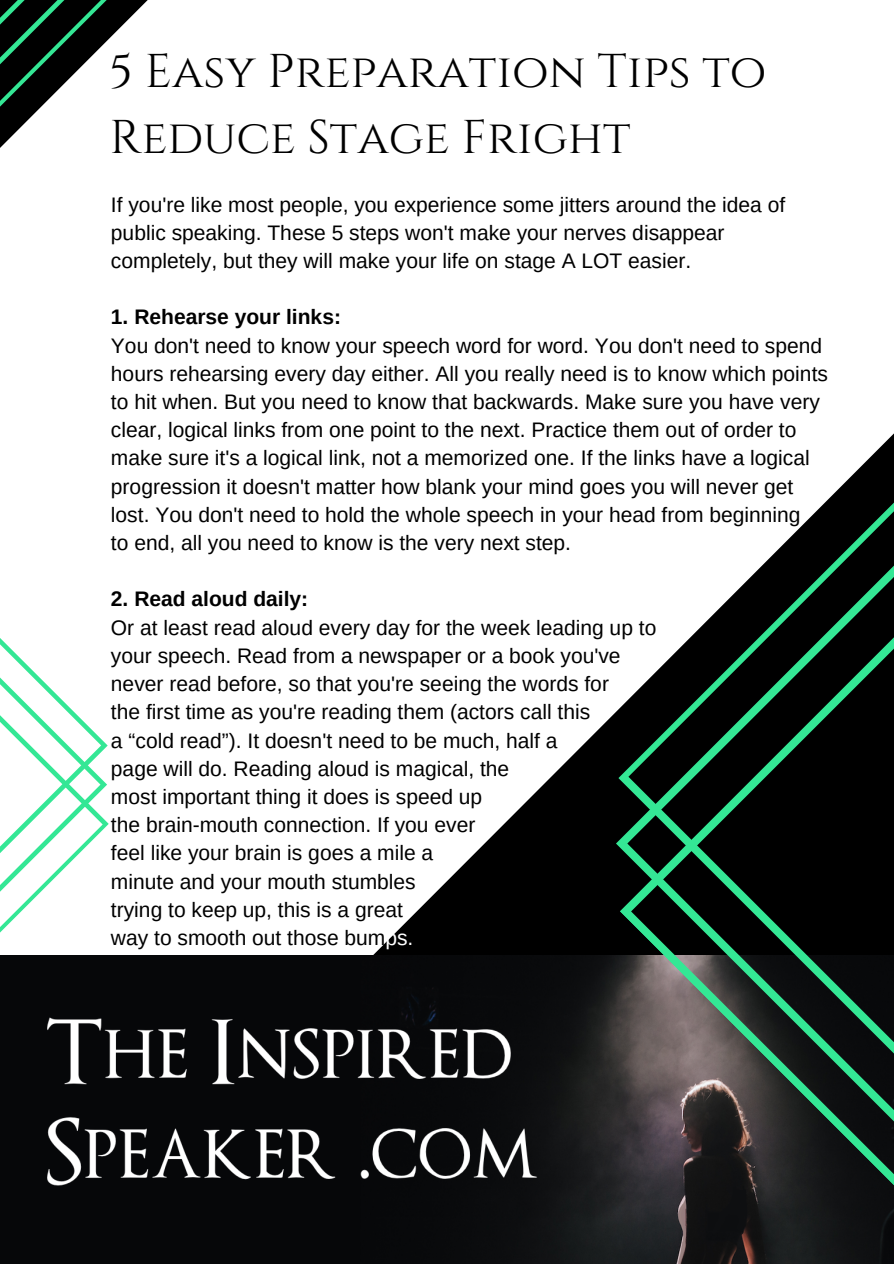
<style>
.page{position:relative;width:894px;height:1264px;background:#fff}
.page>*{position:absolute;margin:0;border:0;box-sizing:border-box;transform-origin:0 0}
.t1{font:47.25px/65.2px "Cinzel";color:#000}
.t2{font:21px/28.2px "Arimo";color:#000}
.t3{font:700 21px "Arimo";color:#000}
.s1{color:#fff}
</style>
<div class="page">
<svg style="left:0;top:638px;width:109px;height:294px"></svg>
<svg style="left:0;top:0;width:148px;height:148px"></svg>
<svg style="left:373px;top:434px;width:520px;height:521px"></svg>
<img style="left:0;top:955px;width:893px;height:308px">
<svg style="left:615px;top:502px;width:278px;height:684px;background:#2b2f2e"></svg>
<svg style="left:617px;top:502px;width:276px;height:629px;background:#33433c"></svg>
<h1 class="t1" style="left:109px;top:40px;width:658px">5 Easy Preparation Tips to<br>Reduce Stage Fright</h1>
<p class="t2" style="left:111px;top:190px;width:675px">If you're like most people, you experience some jitters around the idea of public speaking. These 5 steps won't make your nerves disappear completely, but they will make your life on stage A LOT easier.</p>
<p class="t3" style="left:111px;top:305px;width:231px">1. Rehearse your links:</p>
<p class="t2" style="left:111px;top:331px;width:718px">You don't need to know your speech word for word. You don't need to spend hours rehearsing every day either. All you really need is to know which points to hit when. But you need to know that backwards. Make sure you have very clear, logical links from one point to the next. Practice them out of order to make sure it's a logical link, not a memorized one. If the links have a logical progression it doesn't matter how blank your mind goes you will never get lost. You don't need to hold the whole speech in your head from beginning<br>to end, all you need to know is the very next step.</p>
<p class="t3" style="left:111px;top:587px;width:199px">2. Read aloud daily:</p>
<p class="t2" style="left:111px;top:613px;width:546px">Or at least read aloud every day for the week leading up to your speech. Read from a newspaper or a book you've never read before, so that you're seeing the words for<br>the first time as you're reading them (actors call this<br>a “cold read”). It doesn't need to be much, half a<br>page will do. Reading aloud is magical, the<br>most important thing it does is speed up<br>the brain-mouth connection. If you ever<br>feel like your brain is goes a mile a<br>minute and your mouth stumbles<br>trying to keep up, this is a great<br>way to smooth out those bum<span class="s1">ps.</span></p>
</div>
